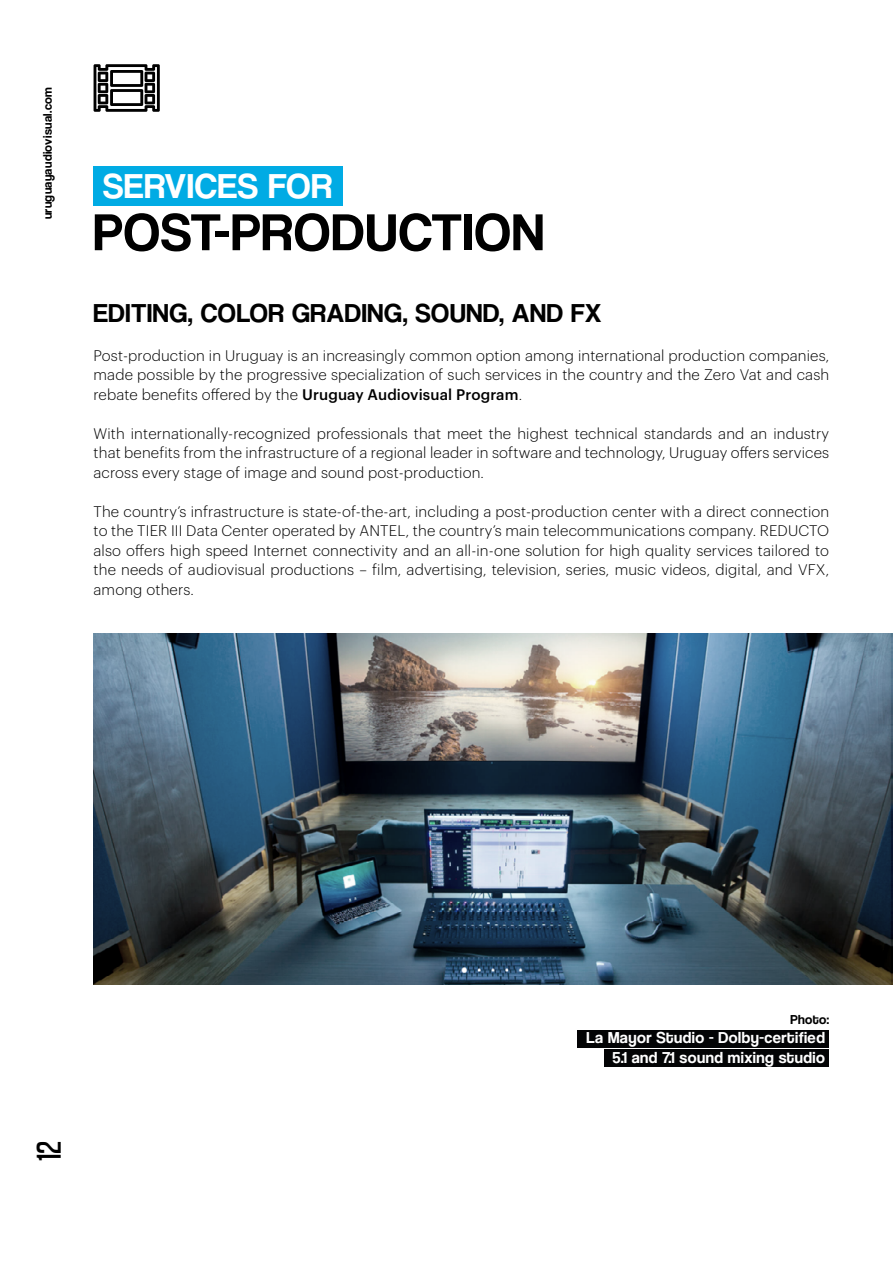
<style>
.page{position:relative;width:893px;height:1263px;background:#fff}
.page>*{position:absolute;margin:0;border:0;box-sizing:border-box;transform-origin:0 0}
.t1{font:54px "Coolvetica Rg";letter-spacing:.025em;color:#000}
.t2{font:36px "Coolvetica Rg";letter-spacing:.025em;color:#fff}
.t3{font:36px "Coolvetica Condensed Rg";color:#000}
.t4{font:27px "Coolvetica Rg";letter-spacing:.025em;color:#000}
.t5{font:16.5px/19.5px "Coolvetica Rg";letter-spacing:.025em;color:#fff;text-align:right}
.t6{font:300 15px/19.5px "Graphik";letter-spacing:.01em;color:#000;text-align:justify}
.t7{font:13.5px "Coolvetica Rg";letter-spacing:.025em;color:#000}
.t8{font:12.75px "Coolvetica Rg";letter-spacing:.025em;color:#000}
.s1{font-weight:500}
</style>
<div class="page">
<div style="left:94px;top:166px;width:249px;height:39px;background:#00abe4"></div>
<div style="left:577px;top:1030px;width:252px;height:17px;background:#030405"></div>
<div style="left:604px;top:1049px;width:225px;height:18px;background:#030405"></div>
<img style="left:94px;top:634px;width:799px;height:351px">
<svg style="left:94px;top:64px;width:66px;height:48px"></svg>
<p class="t8" style="left:40px;top:219px;width:134px;rotate:-90deg">uruguayaudiovisual.com</p>
<h2 class="t2" style="left:103px;top:165px;width:231px">SERVICES FOR</h2>
<h1 class="t1" style="left:94px;top:200px;width:452px">POST-PRODUCTION</h1>
<h3 class="t4" style="left:94px;top:297px;width:510px">EDITING, COLOR GRADING, SOUND, AND FX</h3>
<p class="t6" style="left:94px;top:344px;width:737px">Post-production in Uruguay is an increasingly common option among international production companies, made possible by the progressive specialization of such services in the country and the Zero Vat and cash rebate benefits offered by the <span class="s1">Uruguay Audiovisual Program</span>.</p>
<p class="t6" style="left:94px;top:422px;width:737px">With internationally-recognized professionals that meet the highest technical standards and an industry that benefits from the infrastructure of a regional leader in software and technology, Uruguay offers services across every stage of image and sound post-production.</p>
<p class="t6" style="left:94px;top:500px;width:737px">The country’s infrastructure is state-of-the-art, including a post-production center with a direct connection to the TIER III Data Center operated by ANTEL, the country’s main telecommunications company. REDUCTO also offers high speed Internet connectivity and an all-in-one solution for high quality services tailored to the needs of audiovisual productions – film, advertising, television, series, music videos, digital, and VFX, among others.</p>
<h2 class="t3" style="left:26px;top:1161px;width:21px;rotate:-90deg">12</h2>
<p class="t7" style="left:790px;top:1011px;width:40px">Photo:</p>
<p class="t5" style="left:587px;top:1028px;width:240px">La Mayor Studio - Dolby-certified<br>5.1 and 7.1 sound mixing studio</p>
</div>
